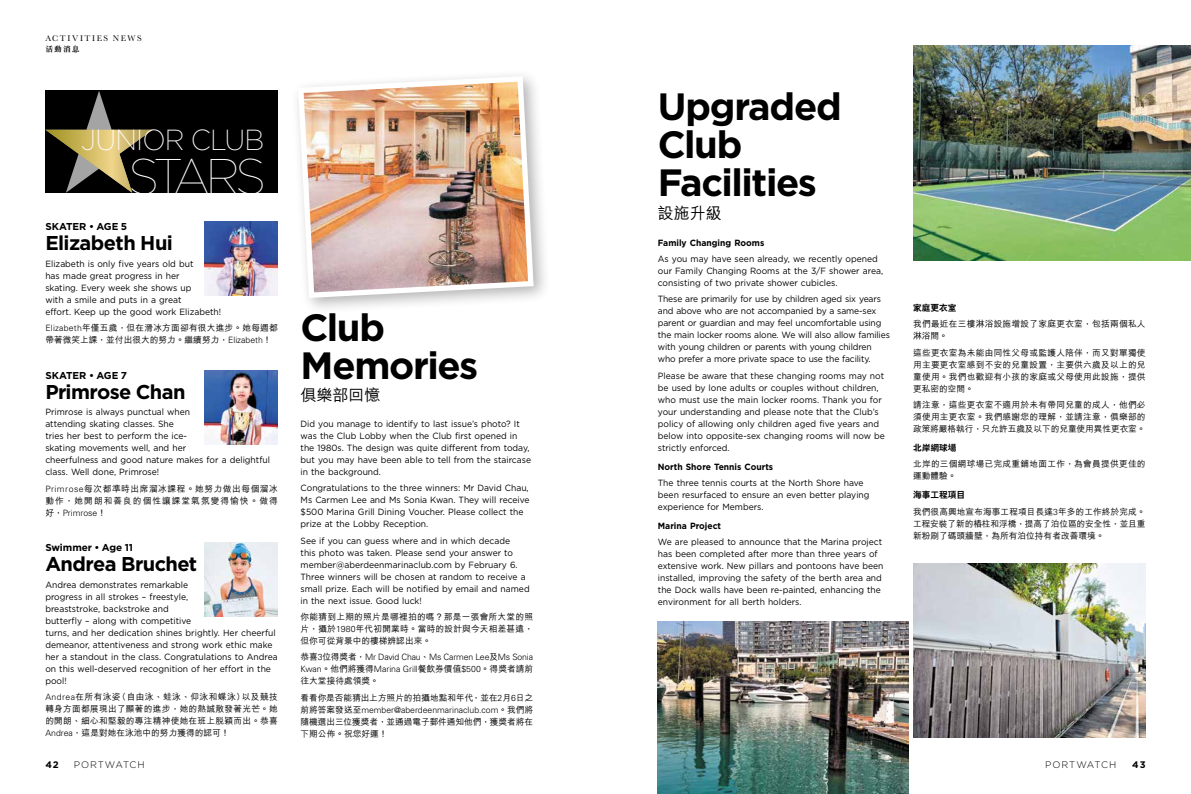
<style>
.page{position:relative;width:1191px;height:794px;background:#fff}
.page>*{position:absolute;margin:0;border:0;box-sizing:border-box;transform-origin:0 0}
.t1{font:100 50px "Gotham";letter-spacing:-.1em;color:#fff;scale:.95 1}
.t2{font:700 38px/38px "Gotham";letter-spacing:-.035em;color:#000}
.t3{font:200 29px "Gotham";letter-spacing:-.035em;color:#fff;scale:.95 1}
.t4{font:700 20px "Gotham";letter-spacing:-.03em;color:#000}
.t5{font:500 16px "M Hei HK";color:#000}
.t6{font:700 10px "Gotham";letter-spacing:-.01em;color:#000}
.t7{font:300 9.5px "Gotham";letter-spacing:.095em;color:#000}
.t8{font:700 9.5px "Gotham";color:#000}
.t9{font:9px/12px "Gotham";color:#000;scale:.95 1}
.t10{font:700 9px "Gotham";color:#000;scale:.95 1}
.t11{font:500 8.7px/12px "M Hei HK";letter-spacing:.02em;color:#000;text-align:justify}
.t12{font:300 8.7px/12px "Univers";color:#000}
.t13{font:500 8.7px/12px "M Hei HK";letter-spacing:.12em;color:#000}
.t14{font:500 8.7px/16.3px "M Hei HK";color:#000}
.t15{font:500 8.7px/12px "M Hei HK";letter-spacing:-.01em;color:#000}
.t16{font:800 8.7px "C Hei 2 HK";color:#000}
.t17{font:8.5px "Baskerville";letter-spacing:.19em;color:#000}
.t18{font:700 7.8px "M Sung HK";color:#000}
.s1{font-family:"Univers";font-weight:300}
.s2{font-family:"M Hei HK";font-weight:500}
</style>
<div class="page">
<div style="left:45px;top:91px;width:233px;height:102px;background:#000"></div>
<svg style="left:45px;top:91px;width:108px;height:102px"></svg>
<img style="left:204px;top:222px;width:74px;height:74px">
<img style="left:204px;top:543px;width:74px;height:73px">
<img style="left:204px;top:370px;width:74px;height:74px">
<div style="left:290px;top:68px;width:261px;height:247px;background:#000;opacity:.3"></div>
<img style="left:295px;top:73px;width:241px;height:228px">
<img style="left:913px;top:563px;width:232px;height:174px">
<img style="left:658px;top:621px;width:250px;height:173px">
<img style="left:913px;top:45px;width:278px;height:215px">
<p class="t17" style="left:45px;top:33px;width:98px">ACTIVITIES NEWS</p>
<p class="t18" style="left:45px;top:45px;width:36px">活動消息</p>
<h3 class="t3" style="left:81px;top:122px;width:194px">JUNIOR CLUB</h3>
<h1 class="t1" style="left:129px;top:146px;width:146px">STARS</h1>
<p class="t6" style="left:45px;top:220px;width:83px">SKATER • AGE 5</p>
<h3 class="t4" style="left:45px;top:230px;width:129px">Elizabeth Hui</h3>
<p class="t9" style="left:45px;top:257px;width:187px">Elizabeth is only five years old but<br>has made great progress in her<br>skating. Every week she shows up<br>with a smile and puts in a great<br>effort. Keep up the good work Elizabeth!</p>
<p class="t11" style="left:45px;top:321px;width:234px"><span class="s1">Elizabeth</span>年僅五歲，但在滑冰方面卻有很大進步。她每週都帶著微笑上課，並付出很大的努力。繼續努力，<span class="s1">Elizabeth</span>！</p>
<p class="t6" style="left:45px;top:369px;width:83px">SKATER • AGE 7</p>
<h3 class="t4" style="left:45px;top:379px;width:142px">Primrose Chan</h3>
<p class="t9" style="left:45px;top:406px;width:238px">Primrose is always punctual when<br>attending skating classes. She<br>tries her best to perform the ice-<br>skating movements well, and her<br>cheerfulness and good nature makes for a delightful class. Well done, Primrose!</p>
<p class="t13" style="left:45px;top:481px;width:234px"><span class="s1">Primrose</span>每次都準時出席溜冰課程。她努力做出每個溜冰動作，她開朗和善良的個性讓課堂氣氛變得愉快。做得</p>
<p class="t12" style="left:45px;top:506px;width:62px"><span class="s2">好，</span>Primrose<span class="s2">！</span></p>
<p class="t6" style="left:45px;top:541px;width:89px">Swimmer • Age 11</p>
<h3 class="t4" style="left:45px;top:551px;width:153px">Andrea Bruchet</h3>
<p class="t9" style="left:45px;top:578px;width:246px">Andrea demonstrates remarkable<br>progress in all strokes – freestyle,<br>breaststroke, backstroke and<br>butterfly – along with competitive<br>turns, and her dedication shines brightly. Her cheerful demeanor, attentiveness and strong work ethic make her a standout in the class. Congratulations to Andrea on this well-deserved recognition of her effort in the pool!</p>
<p class="t11" style="left:45px;top:690px;width:234px"><span class="s1">Andrea</span>在所有泳姿（自由泳、蛙泳、仰泳和蝶泳）以及競技轉身方面都展現出了顯著的進步，她的熱誠散發著光芒。她的開朗、細心和堅毅的專注精神使她在班上脫穎而出。恭喜<span class="s1">Andrea</span>，這是對她在泳池中的努力獲得的認可！</p>
<h2 class="t2" style="left:300px;top:308px;width:179px">Club<br>Memories</h2>
<h3 class="t5" style="left:300px;top:383px;width:81px">俱樂部回憶</h3>
<p class="t9" style="left:300px;top:418px;width:244px">Did you manage to identify to last issue’s photo? It was the Club Lobby when the Club first opened in the 1980s. The design was quite different from today, but you may have been able to tell from the staircase in the background.</p>
<p class="t9" style="left:300px;top:482px;width:243px">Congratulations to the three winners: Mr David Chau, Ms Carmen Lee and Ms Sonia Kwan. They will receive $500 Marina Grill Dining Voucher. Please collect the prize at the Lobby Reception.</p>
<p class="t9" style="left:300px;top:534px;width:243px">See if you can guess where and in which decade<br>this photo was taken. Please send your answer to member@aberdeenmarinaclub.com by February 6.<br>Three winners will be chosen at random to receive a small prize. Each will be notified by email and named in the next issue. Good luck!</p>
<p class="t11" style="left:300px;top:610px;width:234px">你能猜到上期的照片是哪裡拍的嗎？那是一張會所大堂的照片，攝於<span class="s1">1980</span>年代初開業時。當時的設計與今天相差甚遠，但你可從背景中的樓梯辨認出來。</p>
<p class="t12" style="left:300px;top:651px;width:234px"><span class="s2">恭喜</span>3<span class="s2">位得獎者，</span>Mr David Chau<span class="s2">、</span>Ms Carmen Lee<span class="s2">及</span>Ms Sonia<br>Kwan<span class="s2">。他們將獲得</span>Marina Grill<span class="s2">餐飲券價值</span>$500<span class="s2">。得獎者請前</span></p>
<p class="t14" style="left:300px;top:672px;width:234px">往大堂接待處領獎。<br>看看你是否能猜出上方照片的拍攝地點和年代，並在<span class="s1">2</span>月<span class="s1">6</span>日之</p>
<p class="t12" style="left:300px;top:703px;width:234px"><span class="s2">前將答案發送至</span>member@aberdeenmarinaclub.com<span class="s2">。我們將</span></p>
<p class="t15" style="left:300px;top:714px;width:234px">隨機選出三位獲獎者，並通過電子郵件通知他們，獲獎者將在下期公佈。祝您好運！</p>
<h2 class="t2" style="left:658px;top:87px;width:185px">Upgraded<br>Club<br>Facilities</h2>
<h3 class="t5" style="left:658px;top:201px;width:65px">設施升級</h3>
<p class="t10" style="left:658px;top:237px;width:113px">Family Changing Rooms</p>
<p class="t9" style="left:658px;top:253px;width:239px">As you may have seen already, we recently opened our Family Changing Rooms at the 3/F shower area, consisting of two private shower cubicles.</p>
<p class="t9" style="left:658px;top:293px;width:246px">These are primarily for use by children aged six years and above who are not accompanied by a same-sex parent or guardian and may feel uncomfortable using the main locker rooms alone. We will also allow families with young children or parents with young children who prefer a more private space to use the facility.</p>
<p class="t9" style="left:658px;top:369px;width:241px">Please be aware that these changing rooms may not be used by lone adults or couples without children, who must use the main locker rooms. Thank you for your understanding and please note that the Club’s policy of allowing only children aged five years and below into opposite-sex changing rooms will now be strictly enforced.</p>
<p class="t10" style="left:658px;top:460px;width:123px">North Shore Tennis Courts</p>
<p class="t9" style="left:658px;top:476px;width:224px">The three tennis courts at the North Shore have been resurfaced to ensure an even better playing experience for Members.</p>
<p class="t10" style="left:658px;top:520px;width:68px">Marina Project</p>
<p class="t9" style="left:658px;top:536px;width:239px">We are pleased to announce that the Marina project has been completed after more than three years of extensive work. New pillars and pontoons have been installed, improving the safety of the berth area and the Dock walls have been re-painted, enhancing the environment for all berth holders.</p>
<p class="t16" style="left:913px;top:303px;width:45px">家庭更衣室</p>
<p class="t11" style="left:913px;top:317px;width:234px">我們最近在三樓淋浴設施增設了家庭更衣室，包括兩個私人淋浴間。</p>
<p class="t11" style="left:913px;top:346px;width:234px">這些更衣室為未能由同性父母或監護人陪伴，而又對單獨使用主要更衣室感到不安的兒童設置，主要供六歲及以上的兒童使用。我們也歡迎有小孩的家庭或父母使用此設施，提供更私密的空間。</p>
<p class="t11" style="left:913px;top:398px;width:234px">請注意，這些更衣室不適用於未有帶同兒童的成人，他們必須使用主更衣室。我們感謝您的理解，並請注意，俱樂部的政策將嚴格執行，只允許五歲及以下的兒童使用異性更衣室。</p>
<p class="t16" style="left:913px;top:443px;width:45px">北岸網球場</p>
<p class="t11" style="left:913px;top:457px;width:234px">北岸的三個網球場已完成重鋪地面工作，為會員提供更佳的運動體驗。</p>
<p class="t16" style="left:913px;top:491px;width:54px">海事工程項目</p>
<p class="t11" style="left:913px;top:505px;width:234px">我們很高興地宣布海事工程項目長達<span class="s1">3</span>年多的工作終於完成。工程安裝了新的樁柱和浮橋，提高了泊位區的安全性，並且重新粉刷了碼頭牆壁，為所有泊位持有者改善環境。</p>
<p class="t8" style="left:45px;top:758px;width:15px">42</p>
<p class="t7" style="left:74px;top:758px;width:73px">PORTWATCH</p>
<p class="t7" style="left:1045px;top:758px;width:73px">PORTWATCH</p>
<p class="t8" style="left:1132px;top:758px;width:15px">43</p>
</div>
